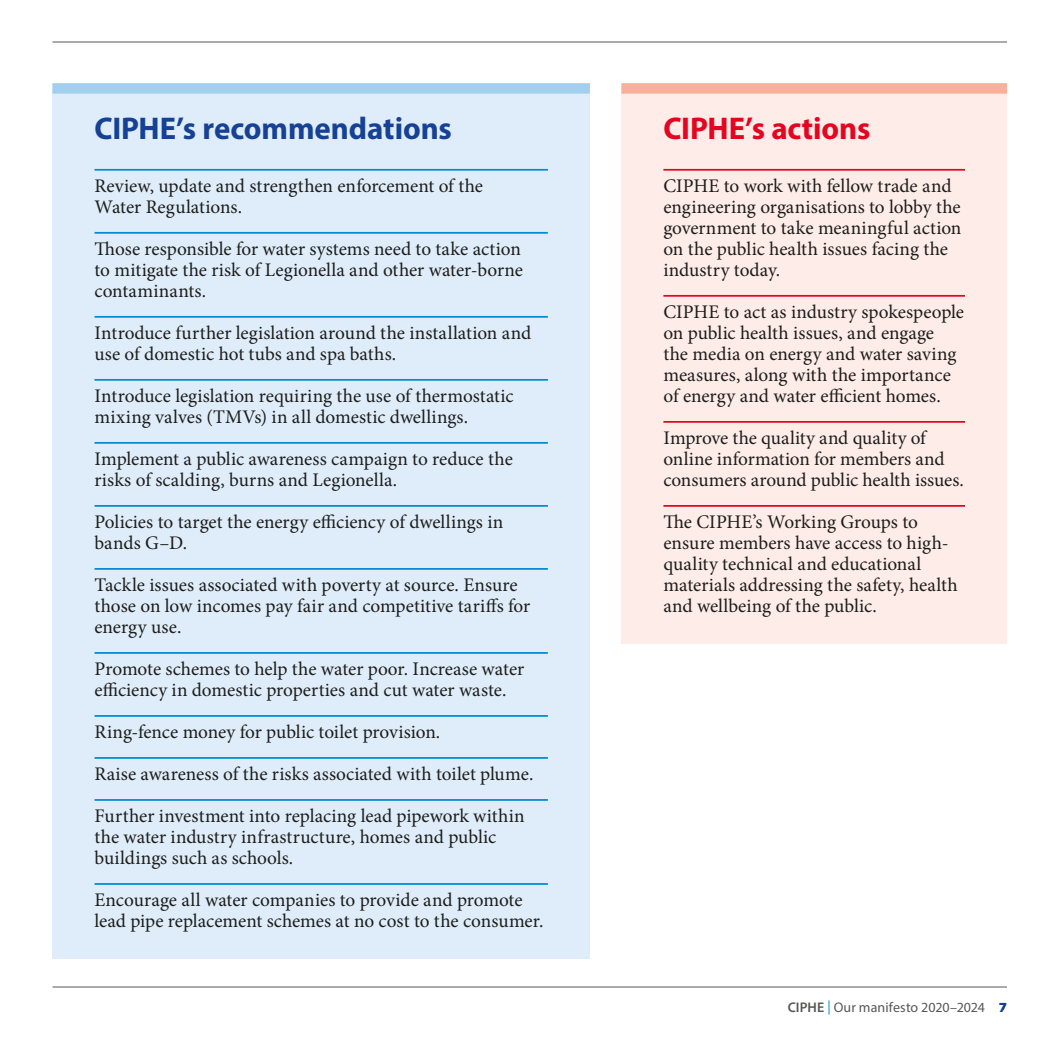
<style>
.page{position:relative;width:1042px;height:1042px;background:#fff}
.page>*{position:absolute;margin:0;border:0;box-sizing:border-box;transform-origin:0 0}
.Recommend_heading{font:31.5px "Myriad Variable Concept";letter-spacing:-.005em;color:#164194}
.Actions_headings{font:31.5px "Myriad Variable Concept";letter-spacing:-.005em;color:#e40521}
.Recommendations_larg{font:19.25px/21px "Minion Pro";color:#1d1d1b}
.Actions{font:19.25px/21px "Minion Pro";color:#1d1d1b}
.t1{font:14px "Myriad Pro";letter-spacing:.005em;color:#575756}
.s1{font-weight:600}
.s2{color:#008bd2}
.s3{font-weight:900;color:#164194}
.s4{font-weight:700;font-size:10.5px;color:#164194}
</style>
<div class="page">
<hr style="left:52px;top:42px;width:955px;height:1px;background:#575756">
<div style="left:52px;top:84px;width:538px;height:874px;background:#dfedfa"></div>
<div style="left:52px;top:83px;width:538px;height:11px;background:#a2cff0"></div>
<hr style="left:94px;top:169px;width:454px;height:2px;background:#008bd2">
<hr style="left:94px;top:232px;width:454px;height:2px;background:#008bd2">
<hr style="left:94px;top:316px;width:454px;height:2px;background:#008bd2">
<hr style="left:94px;top:379px;width:454px;height:2px;background:#008bd2">
<hr style="left:94px;top:442px;width:454px;height:2px;background:#008bd2">
<hr style="left:94px;top:505px;width:454px;height:2px;background:#008bd2">
<hr style="left:94px;top:568px;width:454px;height:2px;background:#008bd2">
<hr style="left:94px;top:652px;width:454px;height:2px;background:#008bd2">
<hr style="left:94px;top:715px;width:454px;height:2px;background:#008bd2">
<hr style="left:94px;top:757px;width:454px;height:2px;background:#008bd2">
<hr style="left:94px;top:799px;width:454px;height:2px;background:#008bd2">
<hr style="left:94px;top:883px;width:454px;height:2px;background:#008bd2">
<div style="left:621px;top:84px;width:386px;height:559px;background:#fdece7"></div>
<div style="left:621px;top:83px;width:386px;height:11px;background:#f6b09c"></div>
<hr style="left:663px;top:169px;width:302px;height:2px;background:#e40521">
<hr style="left:663px;top:295px;width:302px;height:2px;background:#e40521">
<hr style="left:663px;top:421px;width:302px;height:2px;background:#e40521">
<hr style="left:663px;top:505px;width:302px;height:2px;background:#e40521">
<hr style="left:52px;top:986px;width:955px;height:1px;background:#575756">
<p class="Recommend_heading" style="left:94px;top:110px;width:359px">CIPHE’s recommendations</p>
<p class="Recommendations_larg" style="left:94px;top:175px;width:390px">Review, update and strengthen enforcement of the<br>Water Regulations.</p>
<p class="Recommendations_larg" style="left:94px;top:238px;width:430px;text-align:justify">Those responsible for water systems need to take action to mitigate the risk of Legionella and other water-borne contaminants.</p>
<p class="Recommendations_larg" style="left:94px;top:322px;width:438px">Introduce further legislation around the installation and use of domestic hot tubs and spa baths.</p>
<p class="Recommendations_larg" style="left:94px;top:385px;width:421px">Introduce legislation requiring the use of thermostatic mixing valves (TMVs) in all domestic dwellings.</p>
<p class="Recommendations_larg" style="left:94px;top:448px;width:420px">Implement a public awareness campaign to reduce the risks of scalding, burns and Legionella.</p>
<p class="Recommendations_larg" style="left:94px;top:511px;width:410px">Policies to target the energy efficiency of dwellings in bands G–D.</p>
<p class="Recommendations_larg" style="left:94px;top:574px;width:437px">Tackle issues associated with poverty at source. Ensure those on low incomes pay fair and competitive tariffs for energy use.</p>
<p class="Recommendations_larg" style="left:94px;top:658px;width:431px">Promote schemes to help the water poor. Increase water efficiency in domestic properties and cut water waste.</p>
<p class="Recommendations_larg" style="left:94px;top:721px;width:347px">Ring-fence money for public toilet provision.</p>
<p class="Recommendations_larg" style="left:94px;top:763px;width:440px">Raise awareness of the risks associated with toilet plume.</p>
<p class="Recommendations_larg" style="left:94px;top:805px;width:432px">Further investment into replacing lead pipework within the water industry infrastructure, homes and public buildings such as schools.</p>
<p class="Recommendations_larg" style="left:94px;top:889px;width:450px">Encourage all water companies to provide and promote lead pipe replacement schemes at no cost to the consumer.</p>
<p class="Actions_headings" style="left:663px;top:110px;width:208px">CIPHE’s actions</p>
<p class="Actions" style="left:663px;top:175px;width:299px">CIPHE to work with fellow trade and engineering organisations to lobby the government to take meaningful action on the public health issues facing the industry today.</p>
<p class="Actions" style="left:663px;top:301px;width:302px">CIPHE to act as industry spokespeople on public health issues, and engage<br>the media on energy and water saving measures, along with the importance of energy and water efficient homes.</p>
<p class="Actions" style="left:663px;top:427px;width:302px">Improve the quality and quality of online information for members and consumers around public health issues.</p>
<p class="Actions" style="left:663px;top:511px;width:296px">The CIPHE’s Working Groups to ensure members have access to high&shy;quality technical and educational materials addressing the safety, health and wellbeing of the public.</p>
<p class="t1" style="left:787px;top:998px;width:221px"><span class="s1">CIPHE</span> <span class="s2">|</span> Our manifesto 2020–2024 <span class="s3">7</span><span class="s4">7</span></p>
</div>
